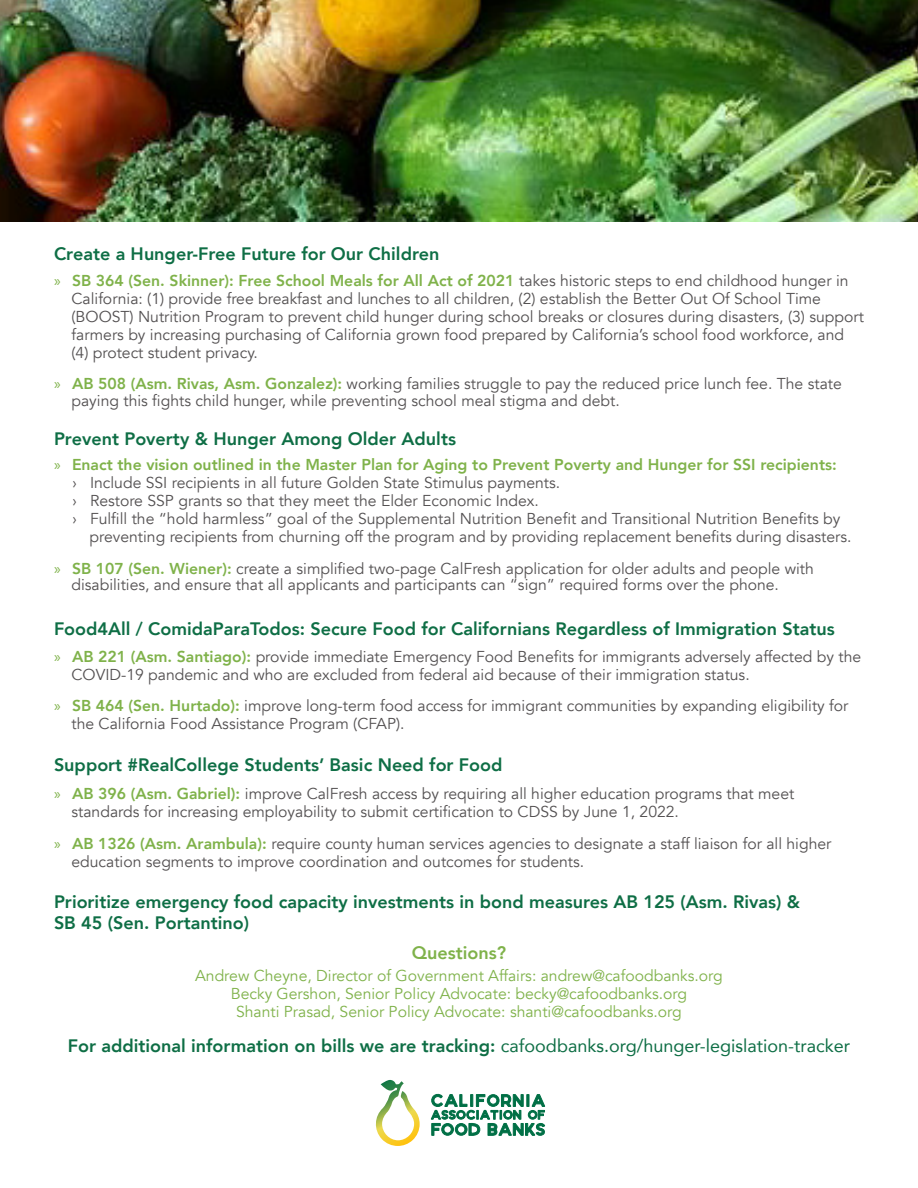
<style>
.page{position:relative;width:918px;height:1188px;background:#fff}
.page>*{position:absolute;margin:0;border:0;box-sizing:border-box;transform-origin:0 0}
.t1{font:800 18px/21.6px "Avenir";color:#0e6e45}
.t2{font:800 18px "Avenir";color:#7fb24a}
.t3{font:15.75px/18px "Avenir";color:#535051}
.t4{font:800 15.75px "Avenir";color:#7fb24a}
.t5{font:15.75px/18px "Avenir";color:#7fb24a;text-align:center}
.s1{font-family:"Myriad Pro";font-weight:400}
.s2{font-weight:400;color:#535051}
.s3{font-family:"Myriad Pro";color:#7fb24a}
.s4{font-weight:800;color:#7fb24a}
.s5{font-weight:400}
</style>
<div class="page">
<img style="left:0;top:0;width:918px;height:221px">
<svg style="left:431px;top:1094px;width:114px;height:42px"></svg>
<svg style="left:375px;top:1080px;width:45px;height:66px"></svg>
<p class="t1" style="left:54px;top:242px;width:387px">Create a Hunger-Free Future for Our Children</p>
<p class="t4" style="left:54px;top:268px;width:796px"><span class="s1">»</span> SB 364 (Sen. Skinner): Free School Meals for All Act of 2021 <span class="s2">takes historic steps to end childhood hunger in</span></p>
<p class="t3" style="left:72px;top:290px;width:794px">California: (1) provide free breakfast and lunches to all children, (2) establish the Better Out Of School Time (BOOST) Nutrition Program to prevent child hunger during school breaks or closures during disasters, (3) support farmers by increasing purchasing of California grown food prepared by California’s school food workforce, and (4) protect student privacy.</p>
<p class="t3" style="left:72px;top:376px;width:772px;line-height:16.5px;text-indent:-18px"><span class="s3">»</span> <span class="s4">AB 508 (Asm. Rivas, Asm. Gonzalez):</span> working families struggle to pay the reduced price lunch fee. The state paying this fights child hunger, while preventing school meal stigma and debt.</p>
<p class="t1" style="left:54px;top:428px;width:404px">Prevent Poverty &amp; Hunger Among Older Adults</p>
<p class="t4" style="left:54px;top:453px;width:784px"><span class="s1">»</span> Enact the vision outlined in the Master Plan for Aging to Prevent Poverty and Hunger for SSI recipients:</p>
<p class="t3" style="left:72px;top:474px;width:490px">› Include SSI recipients in all future Golden State Stimulus payments.</p>
<p class="t3" style="left:72px;top:492px;width:468px">› Restore SSP grants so that they meet the Elder Economic Index.</p>
<p class="t3" style="left:90px;top:510px;width:764px;text-indent:-18px">› Fulfill the “hold harmless” goal of the Supplemental Nutrition Benefit and Transitional Nutrition Benefits by preventing recipients from churning off the program and by providing replacement benefits during disasters.</p>
<p class="t3" style="left:72px;top:560px;width:744px;line-height:16.5px;text-indent:-18px"><span class="s3">»</span> <span class="s4">SB 107 (Sen. Wiener):</span> create a simplified two-page CalFresh application for older adults and people with disabilities, and ensure that all applicants and participants can “sign” required forms over the phone.</p>
<p class="t1" style="left:54px;top:618px;width:782px">Food4All / ComidaParaTodos: Secure Food for Californians Regardless of Immigration Status</p>
<p class="t3" style="left:72px;top:648px;width:791px;text-indent:-18px"><span class="s3">»</span> <span class="s4">AB 221 (Asm. Santiago):</span> provide immediate Emergency Food Benefits for immigrants adversely affected by the<br>COVID-19 pandemic and who are excluded from federal aid because of their immigration status.</p>
<p class="t3" style="left:72px;top:697px;width:779px;text-indent:-18px"><span class="s3">»</span> <span class="s4">SB 464 (Sen. Hurtado):</span> improve long-term food access for immigrant communities by expanding eligibility for the California Food Assistance Program (CFAP).</p>
<p class="t1" style="left:54px;top:754px;width:450px">Support #RealCollege Students’ Basic Need for Food</p>
<p class="t3" style="left:72px;top:785px;width:724px;text-indent:-18px"><span class="s3">»</span> <span class="s4">AB 396 (Asm. Gabriel):</span> improve CalFresh access by requiring all higher education programs that meet standards for increasing employability to submit certification to CDSS by June 1, 2022.</p>
<p class="t3" style="left:72px;top:835px;width:761px;text-indent:-18px"><span class="s3">»</span> <span class="s4">AB 1326 (Asm. Arambula):</span> require county human services agencies to designate a staff liaison for all higher education segments to improve coordination and outcomes for students.</p>
<p class="t1" style="left:54px;top:890px;width:748px">Prioritize emergency food capacity investments in bond measures AB 125 (Asm. Rivas) &amp;<br>SB 45 (Sen. Portantino)</p>
<p class="t2" style="left:412px;top:938px;width:96px">Questions?</p>
<p class="t5" style="left:195px;top:967px;width:529px">Andrew Cheyne, Director of Government Affairs: andrew@cafoodbanks.org<br>Becky Gershon, Senior Policy Advocate: becky@cafoodbanks.org</p>
<p class="t5" style="left:236px;top:1003px;width:447px">Shanti Prasad, Senior Policy Advocate: shanti@cafoodbanks.org</p>
<p class="t1" style="left:68px;top:1035px;width:784px">For additional information on bills we are tracking: <span class="s5">cafoodbanks.org/hunger-legislation-tracker</span></p>
</div>
